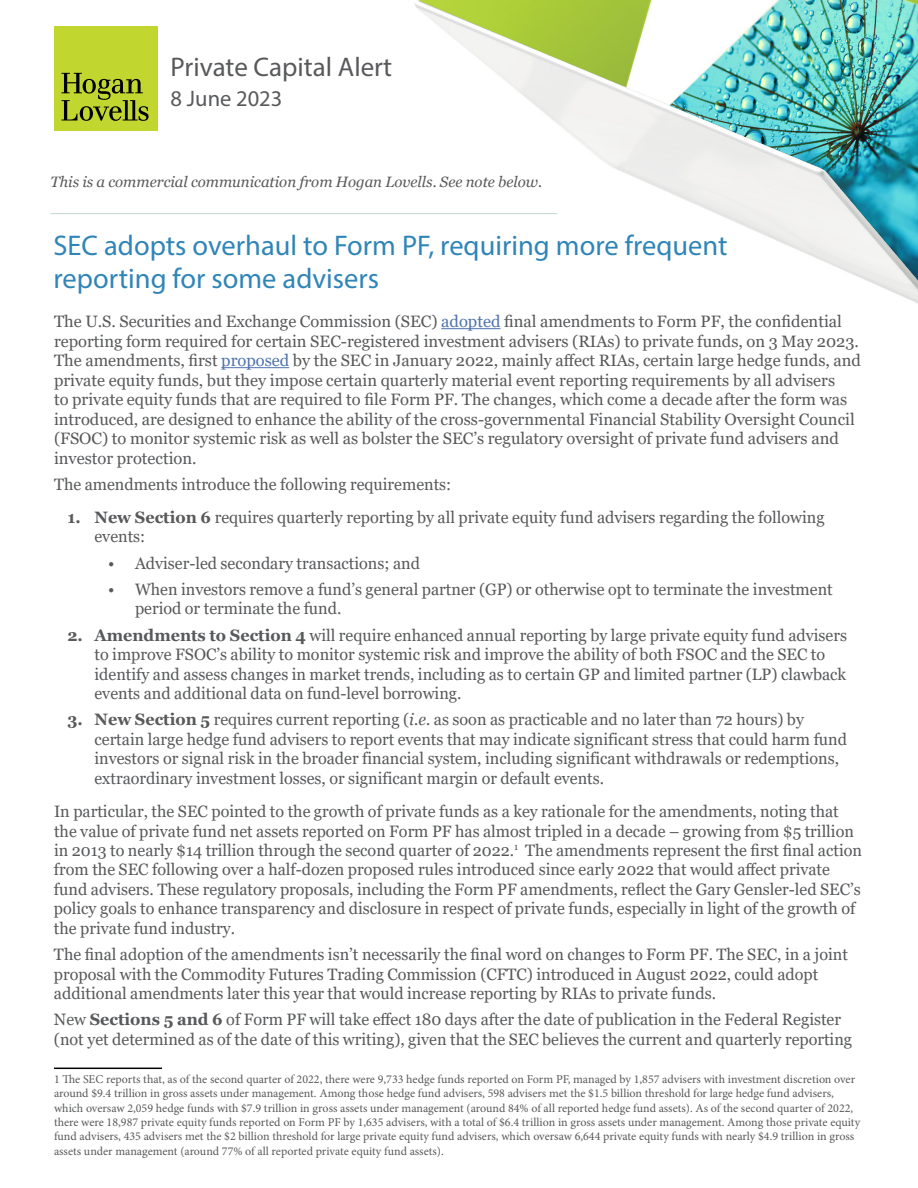
<style>
.page{position:relative;width:918px;height:1188px;background:#fff}
.page>*{position:absolute;margin:0;border:0;box-sizing:border-box;transform-origin:0 0}
.t1{font:28.5px/33px "Myriad Pro";color:#3085b7}
.t2{font:27px "Myriad Pro";color:#58595b}
.t3{font:22.5px "Myriad Pro";color:#58595b}
.t4{font:16.5px/19.5px "Georgia";color:#58595b}
.t5{font:italic 15px "Georgia";color:#58595b}
.t6{font:12px/14.4px "Minion Pro";color:#58595b}
.s1{color:#4f73ad}
.s2{font-weight:700}
.s3{font-style:italic}
</style>
<div class="page">
<img style="left:414px;top:0;width:504px;height:303px">
<hr style="left:441px;top:328px;width:60px;height:1px;background:#4f73ad">
<hr style="left:221px;top:367px;width:68px;height:1px;background:#4f73ad">
<hr style="left:54px;top:1068px;width:108px;height:1px;background:#000">
<div style="left:54px;top:26px;width:104px;height:105px;background:#c1d72f"></div>
<svg style="left:62px;top:73px;width:87px;height:48px"></svg>
<hr style="left:51px;top:213px;width:506px;height:1px;background:#c3d6d2">
<h2 class="t2" style="left:171px;top:51px;width:223px">Private Capital Alert</h2>
<h3 class="t3" style="left:171px;top:84px;width:113px">8 June 2023</h3>
<p class="t5" style="left:51px;top:173px;width:493px">This is a commercial communication from Hogan Lovells. See note below.</p>
<h1 class="t1" style="left:54px;top:229px;width:675px">SEC adopts overhaul to Form PF, requiring more frequent reporting for some advisers</h1>
<p class="t4" style="left:54px;top:312px;width:809px">The U.S. Securities and Exchange Commission (SEC) <span class="s1">adopted</span> final amendments to Form PF, the confidential reporting form required for certain SEC-registered investment advisers (RIAs) to private funds, on 3 May 2023.<br>The amendments, first <span class="s1">proposed</span> by the SEC in January 2022, mainly affect RIAs, certain large hedge funds, and private equity funds, but they impose certain quarterly material event reporting requirements by all advisers<br>to private equity funds that are required to file Form PF. The changes, which come a decade after the form was introduced, are designed to enhance the ability of the cross-governmental Financial Stability Oversight Council (FSOC) to monitor systemic risk as well as bolster the SEC’s regulatory oversight of private fund advisers and investor protection.</p>
<p class="t4" style="left:54px;top:475px;width:399px">The amendments introduce the following requirements:</p>
<p class="t4" style="left:95px;top:508px;width:732px;text-indent:-27px"><span class="s2">1. New Section 6</span> requires quarterly reporting by all private equity fund advisers regarding the following events:</p>
<p class="t4" style="left:108px;top:554px;width:314px">• Adviser-led secondary transactions; and</p>
<p class="t4" style="left:135px;top:580px;width:699px;text-indent:-27px">• When investors remove a fund’s general partner (GP) or otherwise opt to terminate the investment period or terminate the fund.</p>
<p class="t4" style="left:95px;top:626px;width:754px;text-indent:-27px"><span class="s2">2. Amendments to Section 4</span> will require enhanced annual reporting by large private equity fund advisers to improve FSOC’s ability to monitor systemic risk and improve the ability of both FSOC and the SEC to identify and assess changes in market trends, including as to certain GP and limited partner (LP) clawback events and additional data on fund-level borrowing.</p>
<p class="t4" style="left:95px;top:710px;width:754px;text-indent:-27px"><span class="s2">3. New Section 5</span> requires current reporting (<span class="s3">i.e.</span> as soon as practicable and no later than 72 hours) by certain large hedge fund advisers to report events that may indicate significant stress that could harm fund investors or signal risk in the broader financial system, including significant withdrawals or redemptions, extraordinary investment losses, or significant margin or default events.</p>
<p class="t4" style="left:54px;top:802px;width:810px">In particular, the SEC pointed to the growth of private funds as a key rationale for the amendments, noting that the value of private fund net assets reported on Form PF has almost tripled in a decade – growing from $5 trillion in 2013 to nearly $14 trillion through the second quarter of 2022.<sup>1</sup> The amendments represent the first final action from the SEC following over a half-dozen proposed rules introduced since early 2022 that would affect private fund advisers. These regulatory proposals, including the Form PF amendments, reflect the Gary Gensler-led SEC’s policy goals to enhance transparency and disclosure in respect of private funds, especially in light of the growth of the private fund industry.</p>
<p class="t4" style="left:54px;top:945px;width:795px">The final adoption of the amendments isn’t necessarily the final word on changes to Form PF. The SEC, in a joint proposal with the Commodity Futures Trading Commission (CFTC) introduced in August 2022, could adopt additional amendments later this year that would increase reporting by RIAs to private funds.</p>
<p class="t4" style="left:54px;top:1010px;width:800px">New <span class="s2">Sections 5 and 6</span> of Form PF will take effect 180 days after the date of publication in the Federal Register (not yet determined as of the date of this writing), given that the SEC believes the current and quarterly reporting</p>
<p class="t6" style="left:54px;top:1072px;width:808px">1 The SEC reports that, as of the second quarter of 2022, there were 9,733 hedge funds reported on Form PF, managed by 1,857 advisers with investment discretion over around $9.4 trillion in gross assets under management. Among those hedge fund advisers, 598 advisers met the $1.5 billion threshold for large hedge fund advisers, which oversaw 2,059 hedge funds with $7.9 trillion in gross assets under management (around 84% of all reported hedge fund assets). As of the second quarter of 2022, there were 18,987 private equity funds reported on Form PF by 1,635 advisers, with a total of $6.4 trillion in gross assets under management. Among those private equity fund advisers, 435 advisers met the $2 billion threshold for large private equity fund advisers, which oversaw 6,644 private equity funds with nearly $4.9 trillion in gross assets under management (around 77% of all reported private equity fund assets).</p>
</div>
